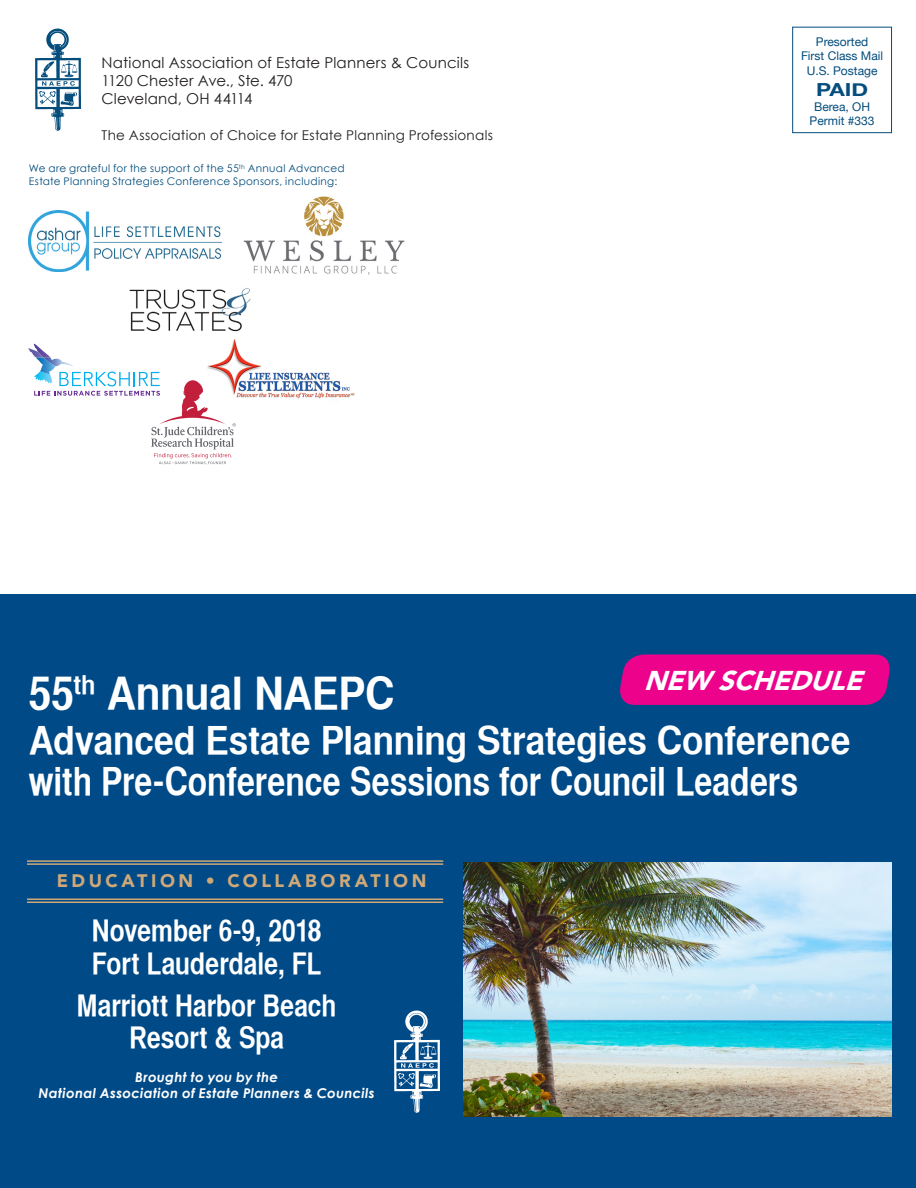
<style>
.page{position:relative;width:916px;height:1188px;background:#fff}
.page>*{position:absolute;margin:0;border:0;box-sizing:border-box;transform-origin:0 0}
.t1{font:45px "Helvetica CY Bold";letter-spacing:-.005em;color:#fff;scale:1.1 1}
.t2{font:39px "Helvetica CY Bold";letter-spacing:-.005em;color:#fff}
.t3{font:39px "Helvetica CY Bold";letter-spacing:-.005em;color:#fff;scale:1.1 1}
.t4{font:30px "Helvetica CY Bold";letter-spacing:-.005em;color:#fff}
.t5{font:italic 900 27px "Avenir";color:#fff}
.t6{font:900 18px "Avenir";letter-spacing:.195em;color:#cfa878}
.t7{font:700 18px "Helvetica Neue";color:#044d7c;scale:1.25 1}
.t8{font:15px "Century Gothic";letter-spacing:.01em;color:#231f20}
.t9{font:15px "Century Gothic";letter-spacing:-.01em;color:#231f20}
.t10{font:italic 700 13.5px "Century Gothic";letter-spacing:.02em;color:#fff}
.t11{font:13.5px "Century Gothic";letter-spacing:.02em;color:#231f20}
.t12{font:12px "Helvetica Neue";color:#044d7c}
.t13{font:10.5px "Century Gothic";letter-spacing:.025em;color:#044d7c}
</style>
<div class="page">
<div style="left:0;top:594px;width:915px;height:594px;background:#004a87"></div>
<img style="left:463px;top:863px;width:427px;height:254px">
<img style="left:35px;top:28px;width:46px;height:103px">
<img style="left:394px;top:1010px;width:46px;height:103px">
<div style="left:791px;top:27px;width:100px;height:106px;border:1px solid #044d7c"></div>
<hr style="left:27px;top:860px;width:416px;height:2px;background:#cfa878">
<hr style="left:27px;top:863px;width:416px;height:2px;background:#cfa878">
<hr style="left:27px;top:898px;width:416px;height:2px;background:#cfa878">
<hr style="left:27px;top:902px;width:416px;height:1px;background:#cfa878">
<img style="left:28px;top:211px;width:193px;height:61px">
<img style="left:34px;top:344px;width:6px;height:4px">
<img style="left:37px;top:357px;width:18px;height:14px">
<img style="left:44px;top:358px;width:29px;height:9px">
<svg style="left:28px;top:348px;width:22px;height:11px"></svg>
<svg style="left:620px;top:654px;width:270px;height:51px;background:#e2058b"></svg>
<img style="left:207px;top:340px;width:148px;height:59px">
<svg style="left:34px;top:371px;width:202px;height:94px"></svg>
<img style="left:129px;top:288px;width:122px;height:44px">
<img style="left:244px;top:197px;width:160px;height:78px">
<p class="t8" style="left:102px;top:53px;width:369px">National Association of Estate Planners &amp; Councils</p>
<p class="t9" style="left:102px;top:71px;width:192px">1120 Chester Ave., Ste. 470</p>
<p class="t8" style="left:102px;top:89px;width:152px">Cleveland, OH 44114</p>
<p class="t11" style="left:102px;top:126px;width:393px">The Association of Choice for Estate Planning Professionals</p>
<p class="t13" style="left:29px;top:161px;width:317px">We are grateful for the support of the 55<sup>th</sup> Annual Advanced</p>
<p class="t13" style="left:29px;top:174px;width:310px">Estate Planning Strategies Conference Sponsors, including:</p>
<p class="t12" style="left:815px;top:35px;width:54px">Presorted</p>
<p class="t12" style="left:800px;top:49px;width:83px">First Class Mail</p>
<p class="t12" style="left:806px;top:63px;width:72px">U.S. Postage</p>
<p class="t7" style="left:815px;top:79px;width:43px">PAID</p>
<p class="t12" style="left:813px;top:99px;width:57px">Berea, OH</p>
<p class="t12" style="left:809px;top:114px;width:66px">Permit #333</p>
<p class="t5" style="left:643px;top:664px;width:225px">NEW SCHEDULE</p>
<p class="t1" style="left:29px;top:666px;width:333px">55<sup>th</sup> Annual NAEPC</p>
<p class="t3" style="left:29px;top:717px;width:748px">Advanced Estate Planning Strategies Conference</p>
<p class="t2" style="left:29px;top:757px;width:770px">with Pre-Conference Sessions for Council Leaders</p>
<p class="t6" style="left:57px;top:870px;width:371px">EDUCATION • COLLABORATION</p>
<p class="t4" style="left:92px;top:912px;width:231px">November 6-9, 2018</p>
<p class="t4" style="left:92px;top:945px;width:231px">Fort Lauderdale, FL</p>
<p class="t4" style="left:77px;top:987px;width:261px">Marriott Harbor Beach</p>
<p class="t4" style="left:129px;top:1019px;width:156px">Resort &amp; Spa</p>
<p class="t10" style="left:135px;top:1067px;width:144px">Brought to you by the</p>
<p class="t10" style="left:39px;top:1083px;width:337px">National Association of Estate Planners &amp; Councils</p>
</div>
